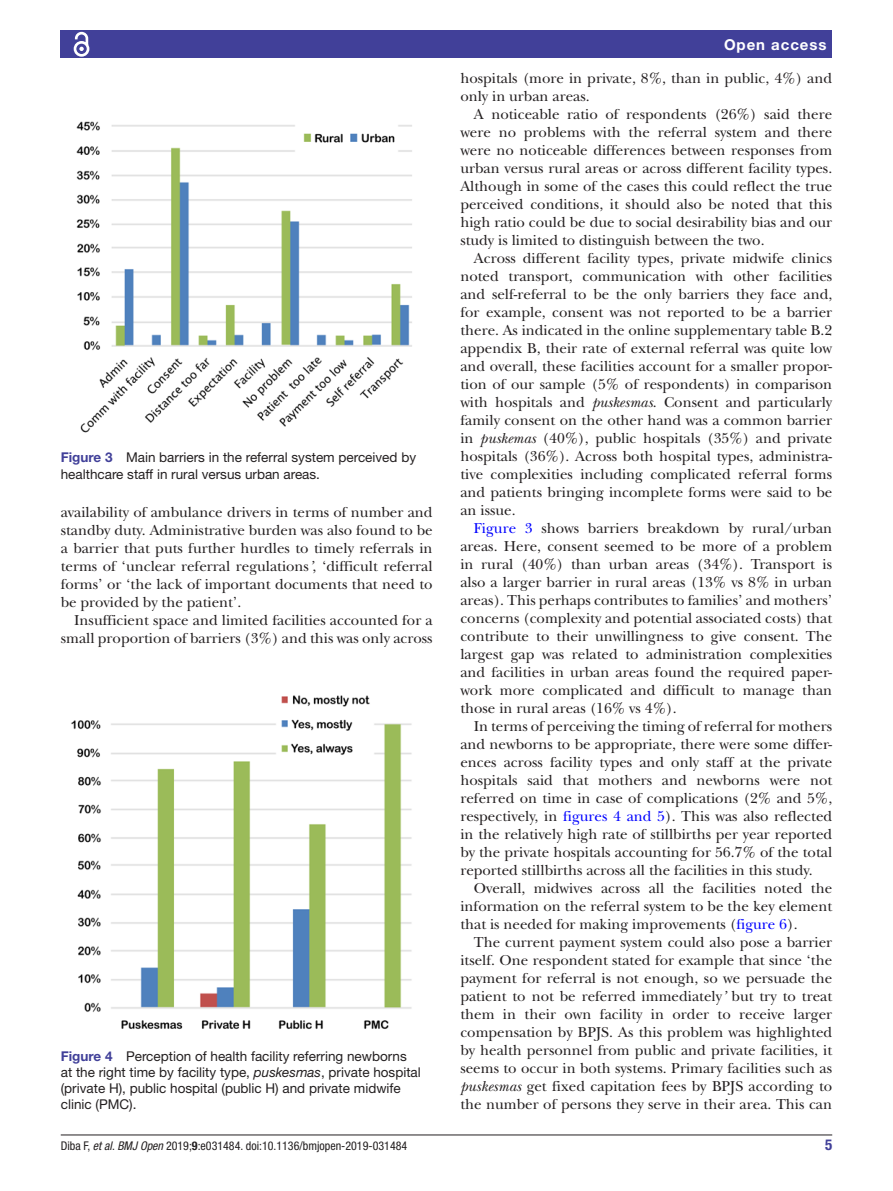
<style>
.page{position:relative;width:893px;height:1191px;background:#fff}
.page>*{position:absolute;margin:0;border:0;box-sizing:border-box;transform-origin:0 0}
.t1{font:15px/18px "New Baskerville";color:#231f20;text-align:justify}
.t2{font:700 15px "Helvetica Neue LT Std";letter-spacing:.065em;color:#fff}
.t3{font:700 condensed 15px "Helvetica Neue LT Std";color:#414099}
.t4{font:13.5px/16.2px "Helvetica Neue LT Std";color:#231f20}
.t5{font:condensed 12px "Helvetica Neue LT Std";color:#231f20}
.s1{font-weight:700;color:#414099}
.s2{font-style:italic}
.s3{color:#00f}
.s4{font-weight:700}
</style>
<div class="page">
<hr style="left:61px;top:1134px;width:771px;height:1px;background:#231f20">
<div style="left:61px;top:31px;width:771px;height:27px;background:#414099"></div>
<svg style="left:73px;top:31px;width:17px;height:26px"></svg>
<img style="left:76px;top:121px;width:336px;height:312px">
<img style="left:71px;top:695px;width:341px;height:334px">
<p class="t4" style="left:61px;top:449px;width:357px"><span class="s1">Figure 3</span> Main barriers in the referral system perceived by healthcare staff in rural versus urban areas.</p>
<p class="t1" style="left:61px;top:503px;width:373px">availability of ambulance drivers in terms of number and standby duty. Administrative burden was also found to be a barrier that puts further hurdles to timely referrals in terms of ‘unclear referral regulations<span class="s2">’</span>, ‘difficult referral forms’ or ‘the lack of important documents that need to be provided by the patient’.</p>
<p class="t1" style="left:61px;top:611px;width:373px;text-align:right">Insufficient space and limited facilities accounted for a small proportion of barriers (3%) and this was only across</p>
<p class="t4" style="left:61px;top:1047px;width:362px"><span class="s1">Figure 4</span> Perception of health facility referring newborns at the right time by facility type, <span class="s2">puskesmas</span>, private hospital (private H), public hospital (public H) and private midwife clinic (PMC).</p>
<p class="t2" style="left:724px;top:35px;width:104px">Open access</p>
<p class="t1" style="left:460px;top:69px;width:373px">hospitals (more in private, 8%, than in public, 4%) and only in urban areas.</p>
<p class="t1" style="left:460px;top:105px;width:373px;text-indent:13px">A noticeable ratio of respondents (26%) said there were no problems with the referral system and there were no noticeable differences between responses from urban versus rural areas or across different facility types.<br>Although in some of the cases this could reflect the true perceived conditions, it should also be noted that this high ratio could be due to social desirability bias and our study is limited to distinguish between the two.</p>
<p class="t1" style="left:460px;top:249px;width:373px;text-indent:13px">Across different facility types, private midwife clinics noted transport, communication with other facilities and self-referral to be the only barriers they face and, for example, consent was not reported to be a barrier there. As indicated in the online supplementary table B.2 appendix B, their rate of external referral was quite low and overall, these facilities account for a smaller propor&shy;tion of our sample (5% of respondents) in comparison with hospitals and <span class="s2">puskesmas</span>. Consent and particularly family consent on the other hand was a common barrier in <span class="s2">puskemas</span> (40%), public hospitals (35%) and private hospitals (36%). Across both hospital types, administra&shy;tive complexities including complicated referral forms and patients bringing incomplete forms were said to be an issue.</p>
<p class="t1" style="left:460px;top:519px;width:373px;text-indent:14px"><span class="s3">Figure 3</span> shows barriers breakdown by rural/urban areas. Here, consent seemed to be more of a problem in rural (40%) than urban areas (34%). Transport is also a larger barrier in rural areas (13% vs 8% in urban areas). This perhaps contributes to families’ and mothers’ concerns (complexity and potential associated costs) that contribute to their unwillingness to give consent. The largest gap was related to administration complexities and facilities in urban areas found the required paper&shy;work more complicated and difficult to manage than those in rural areas (16% vs 4%).</p>
<p class="t1" style="left:460px;top:717px;width:373px;text-indent:14px">In terms of perceiving the timing of referral for mothers and newborns to be appropriate, there were some differ&shy;ences across facility types and only staff at the private hospitals said that mothers and newborns were not referred on time in case of complications (2% and 5%, respectively, in <span class="s3">figures 4 and 5</span>). This was also reflected in the relatively high rate of stillbirths per year reported by the private hospitals accounting for 56.7% of the total reported stillbirths across all the facilities in this study.</p>
<p class="t1" style="left:460px;top:879px;width:373px;text-indent:14px">Overall, midwives across all the facilities noted the information on the referral system to be the key element that is needed for making improvements (<span class="s3">figure 6</span>).</p>
<p class="t1" style="left:460px;top:933px;width:373px;text-indent:14px">The current payment system could also pose a barrier itself. One respondent stated for example that since ‘the payment for referral is not enough, so we persuade the patient to not be referred immediately<span class="s2">’</span> but try to treat them in their own facility in order to receive larger compensation by BPJS. As this problem was highlighted by health personnel from public and private facilities, it seems to occur in both systems. Primary facilities such as <span class="s2">puskesmas</span> get fixed capitation fees by BPJS according to the number of persons they serve in their area. This can</p>
<p class="t5" style="left:61px;top:1138px;width:348px">Diba F, <span class="s2">et al</span>. <span class="s2">BMJ Open</span> 2019;<span class="s4">9</span>:e031484. doi:10.1136/bmjopen-2019-031484</p>
<p class="t3" style="left:825px;top:1135px;width:9px">5</p>
</div>
